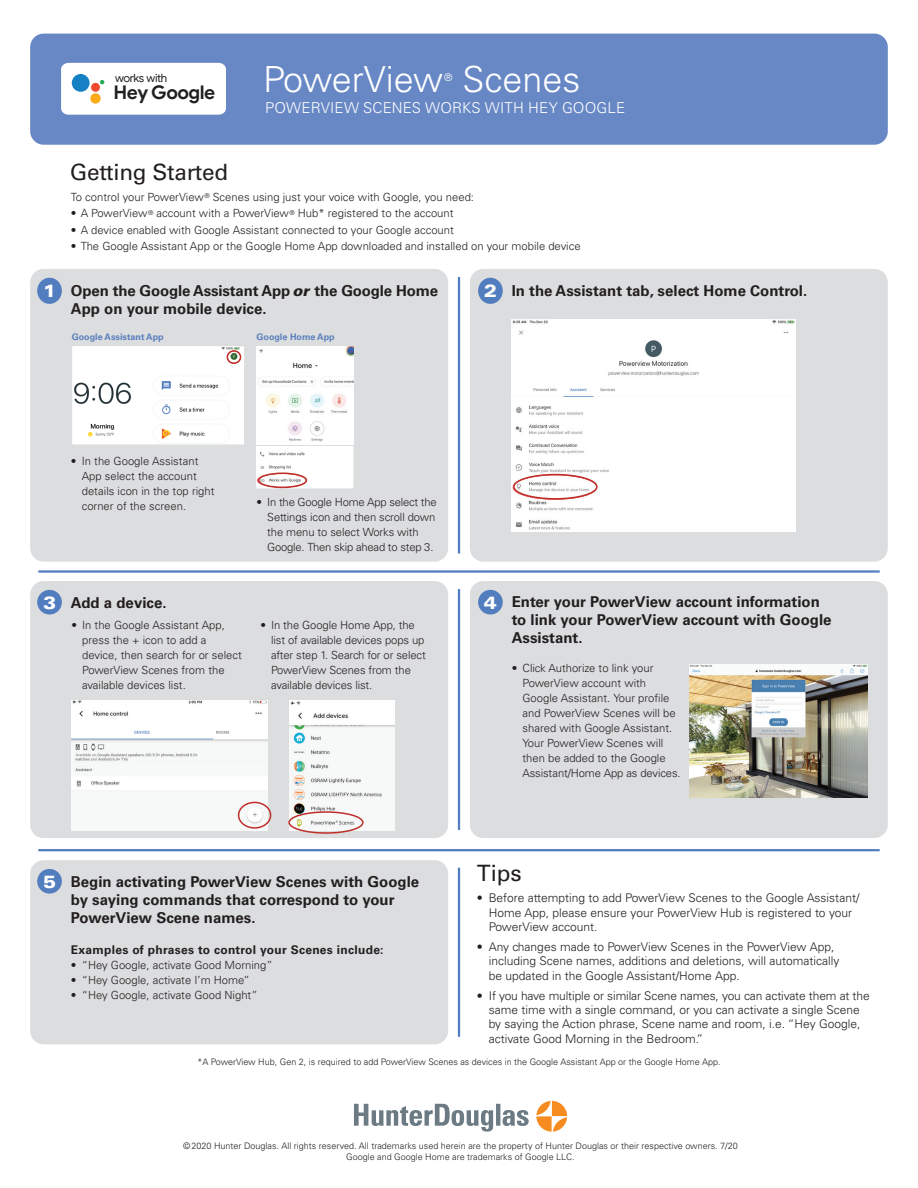
<style>
.page{position:relative;width:918px;height:1188px;background:#fff}
.page>*{position:absolute;margin:0;border:0;box-sizing:border-box;transform-origin:0 0}
.t1{font:300 36px "Univers LT Std";color:#fff}
.t2{font:22.5px "Univers LT Std";letter-spacing:-.01em;color:#231f20}
.t3{font:700 18.9px "Google Sans";letter-spacing:-.025em;color:#211e1e}
.t4{font:900 expanded 17.55px "Univers LT Std";color:#fff}
.t5{font:700 15px/18px "Univers LT Std";color:#231f20}
.t6{font:300 15px "Univers LT Std";letter-spacing:.01em;color:#fff}
.t7{font:300 12px/14.4px "Univers LT Std";color:#231f20}
.t8{font:700 12px "Univers LT Std";letter-spacing:.025em;color:#231f20}
.t9{font:11.4px "Google Sans";letter-spacing:-.04em;color:#211e1e}
.t10{font:300 11.25px/15px "Univers LT Std";color:#231f20}
.t11{font:300 11.25px/15px "Univers LT Std";letter-spacing:-.02em;color:#231f20}
.t12{font:300 10.5px "Univers LT Std";color:#fff}
.t13{font:300 9px/11.2px "Univers LT Std";color:#231f20;text-align:center}
.t14{font:700 9px "Univers LT Std";color:#5a7fbd}
.s1{font-weight:900;font-style:italic}
</style>
<div class="page">
<div style="left:30px;top:34px;width:858px;height:111px;background:#6888c5;border-radius:14px"></div>
<div style="left:30px;top:269px;width:418px;height:293px;background:#dcdddf;border-radius:14px"></div>
<div style="left:30px;top:581px;width:418px;height:257px;background:#dcdddf;border-radius:14px"></div>
<div style="left:30px;top:860px;width:418px;height:184px;background:#dcdddf;border-radius:14px"></div>
<div style="left:470px;top:581px;width:418px;height:257px;background:#dcdddf;border-radius:14px"></div>
<div style="left:470px;top:269px;width:418px;height:293px;background:#dcdddf;border-radius:14px"></div>
<hr style="left:458px;top:277px;width:2px;height:277px;background:#527dbf">
<hr style="left:38px;top:570px;width:842px;height:3px;background:#527dbf">
<hr style="left:458px;top:589px;width:2px;height:241px;background:#527dbf">
<hr style="left:458px;top:868px;width:2px;height:169px;background:#527dbf">
<hr style="left:38px;top:849px;width:842px;height:2px;background:#527dbf">
<div style="left:37px;top:278px;width:25px;height:26px;background:#527dbf;border-radius:50%"></div>
<div style="left:478px;top:278px;width:25px;height:26px;background:#527dbf;border-radius:50%"></div>
<div style="left:37px;top:590px;width:25px;height:25px;background:#527dbf;border-radius:50%"></div>
<div style="left:37px;top:869px;width:25px;height:25px;background:#527dbf;border-radius:50%"></div>
<div style="left:478px;top:590px;width:25px;height:25px;background:#527dbf;border-radius:50%"></div>
<svg style="left:536px;top:1101px;width:31px;height:31px"></svg>
<svg style="left:354px;top:1104px;width:175px;height:28px"></svg>
<img style="left:690px;top:664px;width:178px;height:134px">
<div style="left:512px;top:320px;width:283px;height:212px;background:#fff"></div>
<div style="left:513px;top:474px;width:85px;height:26px;border:2px solid #be2f2a;border-radius:50%"></div>
<img style="left:72px;top:346px;width:172px;height:98px">
<div style="left:227px;top:350px;width:14px;height:14px;border:2px solid #be2f2a;border-radius:50%"></div>
<img style="left:290px;top:700px;width:105px;height:130px">
<div style="left:288px;top:811px;width:76px;height:23px;border:2px solid #be2f2a;border-radius:50%"></div>
<img style="left:71px;top:700px;width:196px;height:130px">
<div style="left:238px;top:802px;width:33px;height:27px;border:2px solid #be2f2a;border-radius:50%"></div>
<img style="left:256px;top:447px;width:97px;height:41px">
<div style="left:258px;top:473px;width:49px;height:15px;border:2px solid #be2f2a;border-radius:50%"></div>
<div style="left:61px;top:63px;width:165px;height:52px;background:#fff;border-radius:7px"></div>
<svg style="left:100px;top:80px;width:4px;height:4px"></svg>
<div style="left:91px;top:83px;width:9px;height:9px;background:#ef4930;border-radius:50%"></div>
<div style="left:90px;top:93px;width:11px;height:11px;background:#f9ab1a;border-radius:50%"></div>
<div style="left:72px;top:74px;width:18px;height:18px;background:#1680c4;border-radius:50%"></div>
<img style="left:256px;top:346px;width:97px;height:98px">
<p class="t9" style="left:115px;top:71px;width:54px">works with</p>
<h3 class="t3" style="left:113px;top:81px;width:103px">Hey Google</h3>
<h1 class="t1" style="left:263px;top:57px;width:181px">PowerView</h1>
<p class="t12" style="left:444px;top:71px;width:10px">®</p>
<h1 class="t1" style="left:462px;top:57px;width:120px">Scenes</h1>
<h3 class="t6" style="left:265px;top:99px;width:362px">POWERVIEW SCENES WORKS WITH HEY GOOGLE</h3>
<h2 class="t2" style="left:70px;top:159px;width:160px">Getting Started</h2>
<p class="t10" style="left:71px;top:189px;width:405px">To control your PowerView<sup>®</sup> Scenes using just your voice with Google, you need:</p>
<p class="t10" style="left:71px;top:206px;width:384px">• A PowerView<sup>®</sup> account with a PowerView<sup>®</sup> Hub* registered to the account</p>
<p class="t10" style="left:71px;top:222px;width:384px">• A device enabled with Google Assistant connected to your Google account</p>
<p class="t10" style="left:71px;top:239px;width:511px">• The Google Assistant App or the Google Home App downloaded and installed on your mobile device</p>
<h3 class="t4" style="left:43px;top:280px;width:15px">1</h3>
<h3 class="t4" style="left:484px;top:280px;width:15px">2</h3>
<h3 class="t5" style="left:71px;top:282px;width:369px">Open the Google Assistant App <span class="s1">or</span> the Google Home<br>App on your mobile device.</h3>
<h3 class="t5" style="left:512px;top:282px;width:297px">In the Assistant tab, select Home Control.</h3>
<p class="t14" style="left:72px;top:332px;width:94px">Google Assistant App</p>
<p class="t14" style="left:256px;top:332px;width:80px">Google Home App</p>
<p class="t10" style="left:82px;top:454px;width:134px;text-indent:-11px">• In the Google Assistant<br>App select the account details icon in the top right corner of the screen.</p>
<p class="t11" style="left:267px;top:494px;width:171px;text-indent:-11px">• In the Google Home App select the<br>Settings icon and then scroll down the menu to select Works with<br>Google. Then skip ahead to step 3.</p>
<h3 class="t4" style="left:43px;top:592px;width:15px">3</h3>
<h3 class="t5" style="left:71px;top:594px;width:97px">Add a device.</h3>
<p class="t10" style="left:82px;top:618px;width:161px;text-indent:-11px">• In the Google Assistant App, press the + icon to add a device, then search for or select<br>PowerView Scenes from the available devices list.</p>
<p class="t10" style="left:271px;top:618px;width:156px;text-indent:-11px">• In the Google Home App, the list of available devices pops up after step 1. Search for or select<br>PowerView Scenes from the available devices list.</p>
<h3 class="t4" style="left:484px;top:592px;width:15px">4</h3>
<h3 class="t5" style="left:512px;top:593px;width:321px">Enter your PowerView account information to link your PowerView account with Google<br>Assistant.</h3>
<p class="t10" style="left:523px;top:660px;width:160px;text-indent:-11px">• Click Authorize to link your<br>PowerView account with<br>Google Assistant. Your profile and PowerView Scenes will be shared with Google Assistant.<br>Your PowerView Scenes will then be added to the Google<br>Assistant/Home App as devices.</p>
<h3 class="t4" style="left:43px;top:871px;width:15px">5</h3>
<h3 class="t5" style="left:71px;top:872px;width:350px">Begin activating PowerView Scenes with Google by saying commands that correspond to your<br>PowerView Scene names.</h3>
<p class="t8" style="left:71px;top:943px;width:314px">Examples of phrases to control your Scenes include:</p>
<p class="t10" style="left:71px;top:958px;width:203px">• “Hey Google, activate Good Morning”</p>
<p class="t10" style="left:71px;top:973px;width:180px">• “Hey Google, activate I’m Home”</p>
<p class="t10" style="left:71px;top:988px;width:188px">• “Hey Google, activate Good Night”</p>
<h2 class="t2" style="left:477px;top:860px;width:46px">Tips</h2>
<p class="t7" style="left:489px;top:891px;width:372px;text-indent:-12px">• Before attempting to add PowerView Scenes to the Google Assistant/<br>Home App, please ensure your PowerView Hub is registered to your<br>PowerView account.</p>
<p class="t7" style="left:489px;top:940px;width:352px;text-indent:-12px">• Any changes made to PowerView Scenes in the PowerView App, including Scene names, additions and deletions, will automatically be updated in the Google Assistant/Home App.</p>
<p class="t7" style="left:489px;top:988px;width:382px;text-indent:-12px">• If you have multiple or similar Scene names, you can activate them at the same time with a single command, or you can activate a single Scene by saying the Action phrase, Scene name and room, i.e. “Hey Google, activate Good Morning in the Bedroom.”</p>
<p class="t13" style="left:197px;top:1056px;width:525px">*A PowerView Hub, Gen 2, is required to add PowerView Scenes as devices in the Google Assistant App or the Google Home App.</p>
<p class="t13" style="left:183px;top:1140px;width:556px">©2020 Hunter Douglas. All rights reserved. All trademarks used herein are the property of Hunter Douglas or their respective owners. 7/20<br>Google and Google Home are trademarks of Google LLC.</p>
</div>
